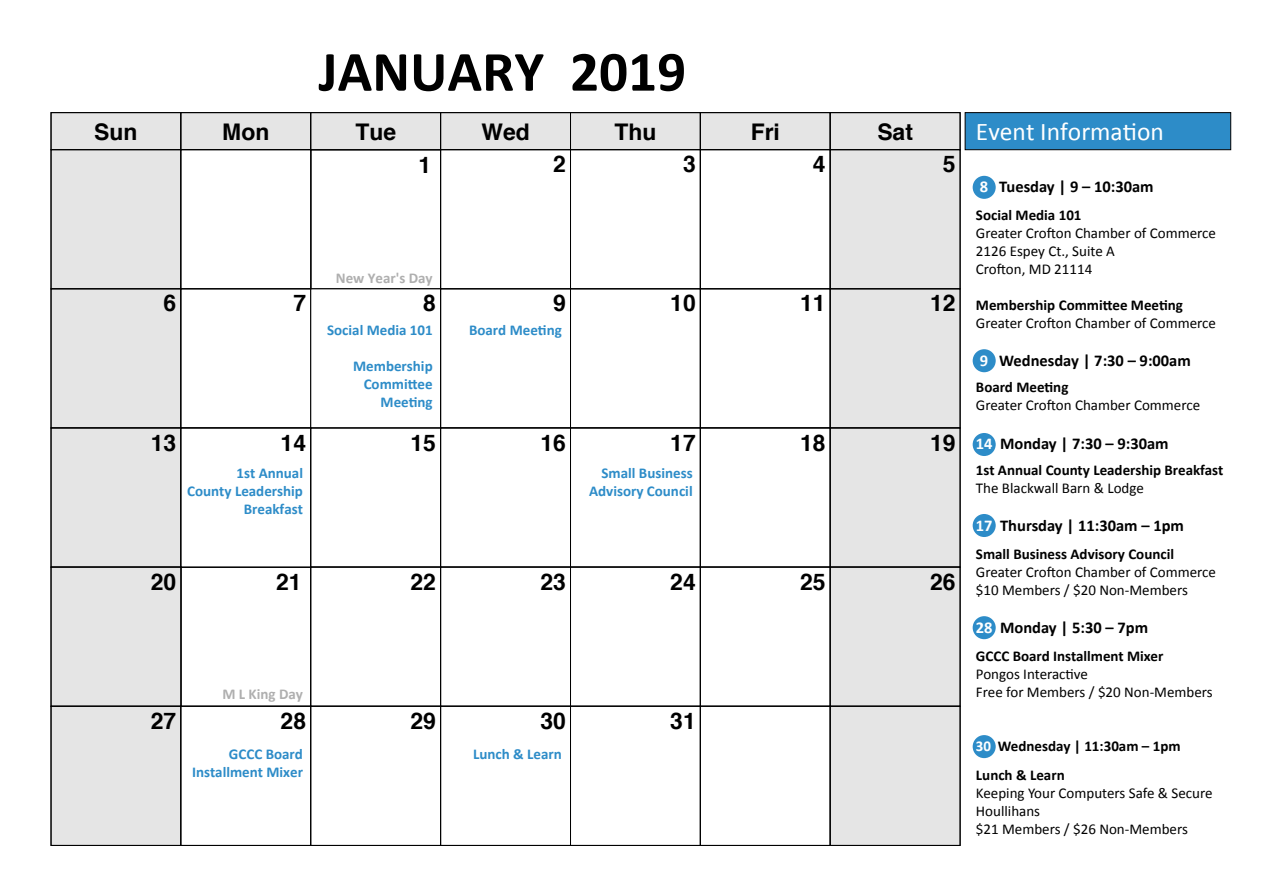
<style>
.page{position:relative;width:1263px;height:893px;background:#fff}
.page>*{position:absolute;margin:0;border:0;box-sizing:border-box;transform-origin:0 0}
.t1{font:700 57.3px "Calibri";color:#000}
.t2{font:25.5px "Calibri";color:#fff}
.t3{font:700 22.95px "Helvetica";color:#000}
.t4{font:700 16.5px "Calibri";color:#000}
.t5{font:15px/18px "Calibri";color:#000}
.t6{font:700 15px/28.5px "Calibri";color:#000}
.t7{font:700 15px/18px "Calibri";color:#2d8cc8;text-align:right}
.t8{font:700 15px "Calibri";color:#afafaf}
.s1{color:#fff}
</style>
<div class="page">
<div style="left:973px;top:176px;width:23px;height:23px;background:#2d8cc8;border-radius:50%"></div>
<div style="left:973px;top:349px;width:23px;height:23px;background:#2d8cc8;border-radius:50%"></div>
<div style="left:973px;top:433px;width:23px;height:23px;background:#2d8cc8;border-radius:50%"></div>
<div style="left:973px;top:514px;width:23px;height:23px;background:#2d8cc8;border-radius:50%"></div>
<div style="left:973px;top:616px;width:23px;height:23px;background:#2d8cc8;border-radius:50%"></div>
<div style="left:973px;top:735px;width:23px;height:23px;background:#2d8cc8;border-radius:50%"></div>
<div style="left:965px;top:112px;width:266px;height:38px;background:#2d8cc8;border:1px solid #000"></div>
<div style="left:180px;top:567px;width:131px;height:140px;border:1px solid #000"></div>
<div style="left:51px;top:112px;width:130px;height:38px;background:#e5e5e5"></div>
<div style="left:51px;top:112px;width:130px;height:38px;border:1px solid #000"></div>
<div style="left:180px;top:112px;width:131px;height:38px;background:#e5e5e5"></div>
<div style="left:180px;top:112px;width:131px;height:38px;border:1px solid #000"></div>
<div style="left:310px;top:112px;width:131px;height:38px;background:#e5e5e5"></div>
<div style="left:310px;top:112px;width:131px;height:38px;border:1px solid #000"></div>
<div style="left:440px;top:112px;width:131px;height:38px;background:#e5e5e5"></div>
<div style="left:440px;top:112px;width:131px;height:38px;border:1px solid #000"></div>
<div style="left:570px;top:112px;width:131px;height:38px;background:#e5e5e5"></div>
<div style="left:570px;top:112px;width:131px;height:38px;border:1px solid #000"></div>
<div style="left:700px;top:112px;width:131px;height:38px;background:#e5e5e5"></div>
<div style="left:700px;top:112px;width:131px;height:38px;border:1px solid #000"></div>
<div style="left:830px;top:112px;width:130px;height:38px;background:#e5e5e5"></div>
<div style="left:830px;top:112px;width:130px;height:38px;border:1px solid #000"></div>
<div style="left:51px;top:149px;width:130px;height:140px;background:#e5e5e5"></div>
<div style="left:51px;top:149px;width:130px;height:140px;border:1px solid #000"></div>
<div style="left:180px;top:149px;width:131px;height:140px;border:1px solid #000"></div>
<div style="left:440px;top:149px;width:131px;height:140px;border:1px solid #000"></div>
<div style="left:570px;top:149px;width:131px;height:140px;border:1px solid #000"></div>
<div style="left:700px;top:149px;width:131px;height:140px;border:1px solid #000"></div>
<div style="left:830px;top:149px;width:130px;height:140px;background:#e5e5e5"></div>
<div style="left:830px;top:149px;width:130px;height:140px;border:1px solid #000"></div>
<div style="left:51px;top:288px;width:130px;height:140px;background:#e5e5e5"></div>
<div style="left:51px;top:288px;width:130px;height:140px;border:1px solid #000"></div>
<div style="left:180px;top:288px;width:131px;height:140px;border:1px solid #000"></div>
<div style="left:310px;top:288px;width:131px;height:140px;background:#fff;border:1px solid #000"></div>
<div style="left:440px;top:288px;width:131px;height:140px;border:1px solid #000"></div>
<div style="left:570px;top:288px;width:131px;height:140px;border:1px solid #000"></div>
<div style="left:700px;top:288px;width:131px;height:140px;border:1px solid #000"></div>
<div style="left:830px;top:288px;width:130px;height:140px;background:#e5e5e5"></div>
<div style="left:830px;top:288px;width:130px;height:140px;border:1px solid #000"></div>
<div style="left:51px;top:428px;width:130px;height:140px;background:#e5e5e5"></div>
<div style="left:51px;top:428px;width:130px;height:140px;border:1px solid #000"></div>
<div style="left:180px;top:428px;width:131px;height:140px;border:1px solid #000"></div>
<div style="left:310px;top:428px;width:131px;height:140px;border:1px solid #000"></div>
<div style="left:440px;top:428px;width:131px;height:140px;border:1px solid #000"></div>
<div style="left:570px;top:428px;width:131px;height:140px;border:1px solid #000"></div>
<div style="left:700px;top:428px;width:131px;height:140px;border:1px solid #000"></div>
<div style="left:830px;top:428px;width:130px;height:140px;background:#e5e5e5"></div>
<div style="left:830px;top:428px;width:130px;height:140px;border:1px solid #000"></div>
<div style="left:51px;top:567px;width:130px;height:140px;background:#e5e5e5"></div>
<div style="left:51px;top:567px;width:130px;height:140px;border:1px solid #000"></div>
<div style="left:310px;top:567px;width:131px;height:140px;border:1px solid #000"></div>
<div style="left:440px;top:567px;width:131px;height:140px;border:1px solid #000"></div>
<div style="left:570px;top:567px;width:131px;height:140px;border:1px solid #000"></div>
<div style="left:700px;top:567px;width:131px;height:140px;border:1px solid #000"></div>
<div style="left:830px;top:567px;width:130px;height:140px;background:#e5e5e5"></div>
<div style="left:830px;top:567px;width:130px;height:140px;border:1px solid #000"></div>
<div style="left:51px;top:706px;width:130px;height:140px;background:#e5e5e5"></div>
<div style="left:51px;top:706px;width:130px;height:140px;border:1px solid #000"></div>
<div style="left:180px;top:706px;width:131px;height:140px;border:1px solid #000"></div>
<div style="left:310px;top:706px;width:131px;height:140px;border:1px solid #000"></div>
<div style="left:440px;top:706px;width:131px;height:140px;border:1px solid #000"></div>
<div style="left:570px;top:706px;width:131px;height:140px;border:1px solid #000"></div>
<div style="left:700px;top:706px;width:131px;height:140px;border:1px solid #000"></div>
<div style="left:830px;top:706px;width:130px;height:140px;background:#e5e5e5"></div>
<div style="left:830px;top:706px;width:130px;height:140px;border:1px solid #000"></div>
<h1 class="t1" style="left:319px;top:36px;width:369px">JANUARY 2019</h1>
<h3 class="t3" style="left:94px;top:113px;width:45px">Sun</h3>
<h3 class="t3" style="left:222px;top:113px;width:49px">Mon</h3>
<h3 class="t3" style="left:355px;top:113px;width:42px">Tue</h3>
<h3 class="t3" style="left:481px;top:113px;width:50px">Wed</h3>
<h3 class="t3" style="left:614px;top:113px;width:43px">Thu</h3>
<h3 class="t3" style="left:751px;top:113px;width:31px">Fri</h3>
<h3 class="t3" style="left:877px;top:113px;width:37px">Sat</h3>
<h3 class="t3" style="left:419px;top:146px;width:14px">1</h3>
<h3 class="t3" style="left:553px;top:146px;width:14px">2</h3>
<h3 class="t3" style="left:683px;top:146px;width:14px">3</h3>
<h3 class="t3" style="left:813px;top:146px;width:14px">4</h3>
<h3 class="t3" style="left:943px;top:146px;width:14px">5</h3>
<p class="t8" style="left:336px;top:268px;width:98px">New Year's Day</p>
<h3 class="t3" style="left:164px;top:285px;width:14px">6</h3>
<h3 class="t3" style="left:293px;top:285px;width:14px">7</h3>
<h3 class="t3" style="left:423px;top:285px;width:14px">8</h3>
<h3 class="t3" style="left:553px;top:285px;width:14px">9</h3>
<h3 class="t3" style="left:670px;top:285px;width:27px">10</h3>
<h3 class="t3" style="left:800px;top:285px;width:27px">11</h3>
<h3 class="t3" style="left:930px;top:285px;width:27px">12</h3>
<p class="t7" style="left:327px;top:320px;width:107px">Social Media 101</p>
<p class="t7" style="left:353px;top:356px;width:81px">Membership<br>Committee<br>Meeting</p>
<p class="t7" style="left:469px;top:320px;width:94px">Board Meeting</p>
<h3 class="t3" style="left:151px;top:424px;width:27px">13</h3>
<h3 class="t3" style="left:281px;top:424px;width:27px">14</h3>
<h3 class="t3" style="left:410px;top:424px;width:27px">15</h3>
<h3 class="t3" style="left:540px;top:424px;width:27px">16</h3>
<h3 class="t3" style="left:670px;top:424px;width:27px">17</h3>
<h3 class="t3" style="left:800px;top:424px;width:27px">18</h3>
<h3 class="t3" style="left:930px;top:424px;width:27px">19</h3>
<p class="t7" style="left:187px;top:463px;width:117px">1st Annual<br>County Leadership<br>Breakfast</p>
<p class="t7" style="left:589px;top:463px;width:105px">Small Business<br>Advisory Council</p>
<h3 class="t3" style="left:151px;top:563px;width:27px">20</h3>
<h3 class="t3" style="left:276px;top:564px;width:27px">21</h3>
<p class="t8" style="left:222px;top:685px;width:82px">M L King Day</p>
<h3 class="t3" style="left:410px;top:563px;width:27px">22</h3>
<h3 class="t3" style="left:540px;top:563px;width:27px">23</h3>
<h3 class="t3" style="left:670px;top:563px;width:27px">24</h3>
<h3 class="t3" style="left:800px;top:563px;width:27px">25</h3>
<h3 class="t3" style="left:930px;top:563px;width:27px">26</h3>
<h3 class="t3" style="left:151px;top:702px;width:27px">27</h3>
<h3 class="t3" style="left:281px;top:702px;width:27px">28</h3>
<h3 class="t3" style="left:410px;top:702px;width:27px">29</h3>
<h3 class="t3" style="left:540px;top:702px;width:27px">30</h3>
<h3 class="t3" style="left:670px;top:702px;width:27px">31</h3>
<p class="t7" style="left:192px;top:744px;width:112px">GCCC Board<br>Installment Mixer</p>
<p class="t7" style="left:473px;top:744px;width:90px">Lunch &amp; Learn</p>
<h2 class="t2" style="left:976px;top:115px;width:189px">Event Information</h2>
<p class="t4" style="left:980px;top:176px;width:176px"><span class="s1">8</span> Tuesday | 9 – 10:30am</p>
<p class="t6" style="left:976px;top:200px;width:107px">Social Media 101</p>
<p class="t5" style="left:976px;top:224px;width:242px">Greater Crofton Chamber of Commerce<br>2126 Espey Ct., Suite A<br>Crofton, MD 21114</p>
<p class="t6" style="left:976px;top:290px;width:209px">Membership Committee Meeting</p>
<p class="t5" style="left:976px;top:314px;width:242px">Greater Crofton Chamber of Commerce</p>
<p class="t4" style="left:980px;top:350px;width:213px"><span class="s1">9</span> Wednesday | 7:30 – 9:00am</p>
<p class="t6" style="left:976px;top:372px;width:94px">Board Meeting</p>
<p class="t5" style="left:976px;top:395px;width:226px">Greater Crofton Chamber Commerce</p>
<p class="t4" style="left:976px;top:434px;width:194px"><span class="s1">14</span> Monday | 7:30 – 9:30am</p>
<p class="t6" style="left:976px;top:455px;width:249px">1st Annual County Leadership Breakfast</p>
<p class="t5" style="left:976px;top:478px;width:169px">The Blackwall Barn &amp; Lodge</p>
<p class="t4" style="left:976px;top:515px;width:210px"><span class="s1">17</span> Thursday | 11:30am – 1pm</p>
<p class="t6" style="left:976px;top:539px;width:200px">Small Business Advisory Council</p>
<p class="t5" style="left:976px;top:562px;width:242px">Greater Crofton Chamber of Commerce $10 Members / $20 Non-Members</p>
<p class="t4" style="left:976px;top:617px;width:174px"><span class="s1">28</span> Monday | 5:30 – 7pm</p>
<p class="t6" style="left:976px;top:641px;width:189px">GCCC Board Installment Mixer</p>
<p class="t5" style="left:976px;top:665px;width:238px">Pongos Interactive<br>Free for Members / $20 Non-Members</p>
<p class="t6" style="left:976px;top:731px;width:206px"><span class="s1">30</span> Wednesday | 11:30am – 1pm<br>Lunch &amp; Learn</p>
<p class="t5" style="left:976px;top:783px;width:238px">Keeping Your Computers Safe &amp; Secure<br>Houllihans<br>$21 Members / $26 Non-Members</p>
</div>
